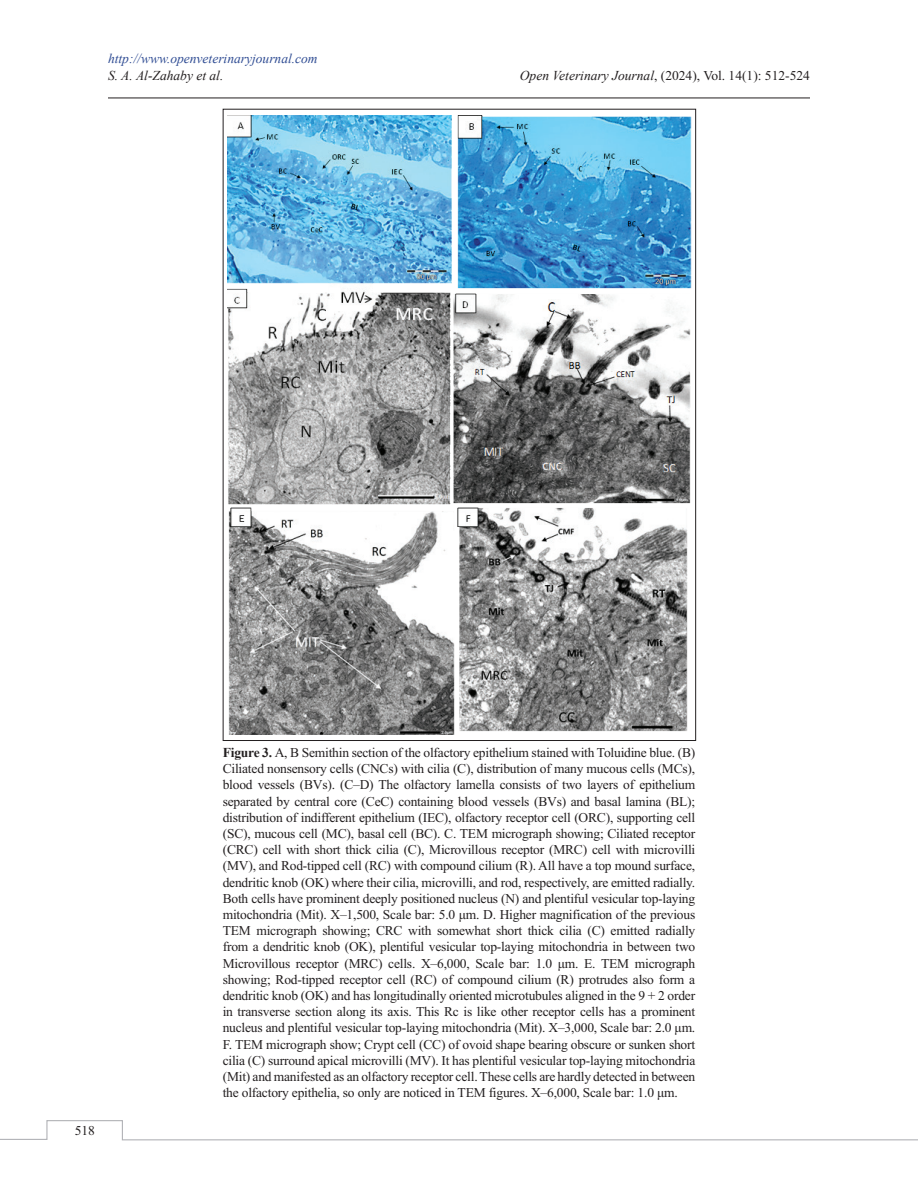
<style>
.page{position:relative;width:918px;height:1188px;background:#fff}
.page>*{position:absolute;margin:0;border:0;box-sizing:border-box;transform-origin:0 0}
.t1{font:13.5px/16.2px "Times New Roman";letter-spacing:-.015em;color:#231f20;text-align:justify}
.t2{font:italic 13.5px "Times New Roman";color:#304d94}
.t3{font:italic 13.5px "Times New Roman";color:#231f20}
.s1{font-style:italic}
.s2{font-weight:700}
</style>
<div class="page">
<hr style="left:108px;top:98px;width:702px;height:1px;background:#231f20">
<svg style="left:0;top:1120px;width:918px;height:21px"></svg>
<img style="left:228px;top:115px;width:463px;height:620px">
<p class="t2" style="left:108px;top:50px;width:211px">http://www.openveterinaryjournal.com</p>
<p class="t3" style="left:108px;top:66px;width:117px">S. A. Al-Zahaby et al.</p>
<p class="t1" style="left:520px;top:67px;width:292px"><span class="s1">Open Veterinary Journal</span>, (2024), Vol. 14(1): 512-524</p>
<p class="t1" style="left:75px;top:1122px;width:22px">518</p>
<p class="t1" style="left:223px;top:744px;width:474px"><span class="s2">Figure 3.</span> A, B Semithin section of the olfactory epithelium stained with Toluidine blue. (B)<br>Ciliated nonsensory cells (CNCs) with cilia (C), distribution of many mucous cells (MCs), blood vessels (BVs). (C–D) The olfactory lamella consists of two layers of epithelium separated by central core (CeC) containing blood vessels (BVs) and basal lamina (BL); distribution of indifferent epithelium (IEC), olfactory receptor cell (ORC), supporting cell (SC), mucous cell (MC), basal cell (BC). C. TEM micrograph showing; Ciliated receptor (CRC) cell with short thick cilia (C), Microvillous receptor (MRC) cell with microvilli (MV), and Rod-tipped cell (RC) with compound cilium (R). All have a top mound surface, dendritic knob (OK) where their cilia, microvilli, and rod, respectively, are emitted radially.<br>Both cells have prominent deeply positioned nucleus (N) and plentiful vesicular top-laying mitochondria (Mit). X–1,500, Scale bar: 5.0 μm. D. Higher magnification of the previous TEM micrograph showing; CRC with somewhat short thick cilia (C) emitted radially from a dendritic knob (OK), plentiful vesicular top-laying mitochondria in between two Microvillous receptor (MRC) cells. X–6,000, Scale bar: 1.0 μm. E. TEM micrograph showing; Rod-tipped receptor cell (RC) of compound cilium (R) protrudes also form a dendritic knob (OK) and has longitudinally oriented microtubules aligned in the 9 + 2 order in transverse section along its axis. This Rc is like other receptor cells has a prominent nucleus and plentiful vesicular top-laying mitochondria (Mit). X–3,000, Scale bar: 2.0 μm.<br>F. TEM micrograph show; Crypt cell (CC) of ovoid shape bearing obscure or sunken short cilia (C) surround apical microvilli (MV). It has plentiful vesicular top-laying mitochondria (Mit) and manifested as an olfactory receptor cell. These cells are hardly detected in between the olfactory epithelia, so only are noticed in TEM figures. X–6,000, Scale bar: 1.0 μm.</p>
</div>
